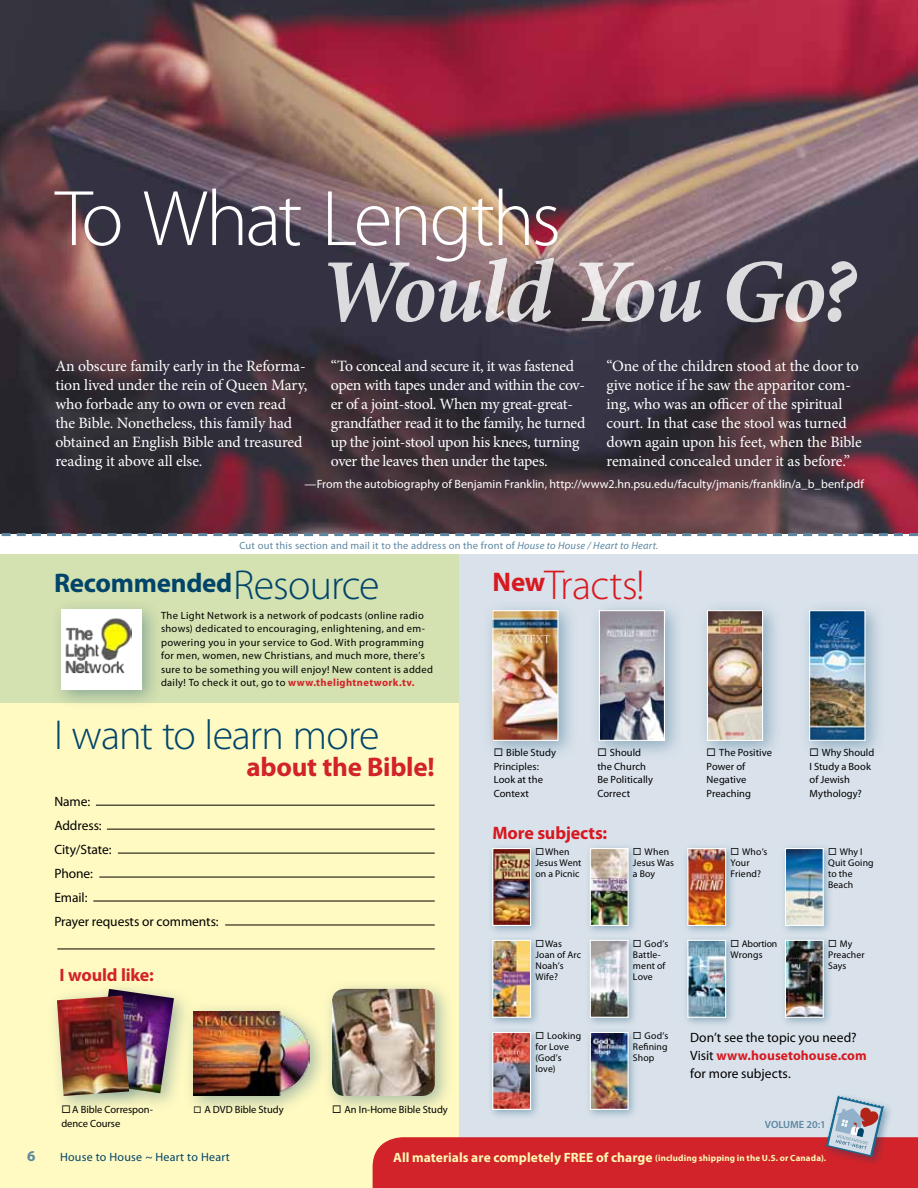
<style>
.page{position:relative;width:918px;height:1188px;background:#fff}
.page>*{position:absolute;margin:0;border:0;box-sizing:border-box;transform-origin:0 0}
.t1{font:italic 700 90px "Minion Pro";letter-spacing:-.025em;color:#fff}
.t2{font:300 79.5px "Myriad Pro";letter-spacing:-.035em;color:#fff}
.t3{font:300 42px "Myriad Pro";letter-spacing:-.025em;color:#00446a}
.t4{font:300 42px "Myriad Pro";letter-spacing:-.015em;color:#d71920}
.t5{font:700 27px "Myriad Pro";letter-spacing:-.005em;color:#00446a}
.t6{font:700 27px "Myriad Pro";letter-spacing:-.01em;color:#d2232a}
.t7{font:700 27px "Myriad Pro";color:#d71920}
.t8{font:700 18px "Myriad Pro";letter-spacing:-.005em;color:#d71920}
.t9{font:700 18px "Myriad Pro";color:#d2232a}
.t10{font:15.75px/18.9px "Minion Pro";letter-spacing:-.015em;color:#fff}
.t11{font:700 15px "Myriad Pro";color:#5d87a1}
.t12{font:13.5px/24px "Myriad Pro";letter-spacing:-.005em;color:#000}
.t13{font:700 13.5px "Myriad Pro";letter-spacing:.005em;color:#fff9b4}
.t14{font:12px "Myriad Pro";color:#fff}
.t15{font:12px "Myriad Pro";letter-spacing:.02em;color:#00446a}
.t16{font:10.5px/13.5px "Myriad Pro";letter-spacing:.025em;color:#000}
.t17{font:10.5px/13.5px "Myriad Pro";letter-spacing:.005em;color:#000}
.t18{font:10.5px "Myriad Pro";letter-spacing:.02em;color:#5d87a1}
.t19{font:10.5px/13.5px "Myriad Pro";letter-spacing:-.005em;color:#000}
.t20{font:600 10.5px "Myriad Pro";color:#5d87a1}
.t21{font:9.75px/10.8px "Myriad Pro";letter-spacing:.015em;color:#000}
.t22{font:9.75px/10.8px "Myriad Pro";letter-spacing:-.005em;color:#000}
.t23{font:700 9px "Myriad Pro";letter-spacing:.015em;color:#fff9b4}
.s1{font-style:italic}
.s2{font-weight:300;font-size:42px}
.s3{font-weight:700;color:#d2232a}
.s4{font-weight:700;color:#d71920}
.s5{font-size:13.5px}
</style>
<div class="page">
<img style="left:0;top:0;width:918px;height:533px">
<div style="left:0;top:536px;width:459px;height:652px;background:#fffac2"></div>
<div style="left:0;top:535px;width:459px;height:168px;background:#d4e1b0"></div>
<div style="left:459px;top:535px;width:459px;height:653px;background:#d9e2eb"></div>
<div style="left:0;top:535px;width:918px;height:19px;background:#fff"></div>
<div style="left:487px;top:843px;width:54px;height:93px;background:#00446a;opacity:.34"></div>
<img style="left:492px;top:847px;width:40px;height:80px">
<div style="left:487px;top:934px;width:54px;height:94px;background:#00446a;opacity:.34"></div>
<img style="left:492px;top:939px;width:40px;height:79px">
<div style="left:487px;top:1027px;width:54px;height:93px;background:#d5dfe8"></div>
<div style="left:584px;top:843px;width:55px;height:93px;background:#00446a;opacity:.34"></div>
<img style="left:589px;top:847px;width:40px;height:80px">
<div style="left:584px;top:934px;width:55px;height:94px;background:#00446a;opacity:.34"></div>
<svg style="left:589px;top:939px;width:40px;height:79px"></svg>
<div style="left:584px;top:1027px;width:55px;height:93px;background:#d6e0e9"></div>
<div style="left:682px;top:843px;width:55px;height:93px;background:#00446a;opacity:.34"></div>
<img style="left:687px;top:847px;width:40px;height:80px">
<div style="left:682px;top:934px;width:55px;height:94px;background:#00446a;opacity:.34"></div>
<img style="left:687px;top:939px;width:40px;height:79px">
<div style="left:780px;top:843px;width:54px;height:93px;background:#00446a;opacity:.34"></div>
<img style="left:784px;top:847px;width:40px;height:80px">
<div style="left:780px;top:934px;width:54px;height:94px;background:#00446a;opacity:.34"></div>
<img style="left:784px;top:939px;width:40px;height:79px">
<div style="left:482px;top:600px;width:96px;height:161px;background:#00446a;opacity:.34"></div>
<img style="left:494px;top:612px;width:63px;height:127px">
<div style="left:492px;top:610px;width:67px;height:131px;border:1px solid #fff"></div>
<div style="left:51px;top:599px;width:111px;height:111px;background:#00446a;opacity:.34"></div>
<div style="left:61px;top:610px;width:81px;height:80px;background:#fff"></div>
<img style="left:65px;top:618px;width:66px;height:56px">
<div style="left:588px;top:600px;width:97px;height:161px;background:#00446a;opacity:.34"></div>
<img style="left:601px;top:612px;width:62px;height:127px">
<div style="left:599px;top:610px;width:66px;height:131px;border:1px solid #fff"></div>
<div style="left:696px;top:600px;width:87px;height:161px;background:#00446a;opacity:.34"></div>
<img style="left:709px;top:612px;width:52px;height:127px">
<div style="left:707px;top:610px;width:56px;height:131px;border:1px solid #fff"></div>
<div style="left:799px;top:600px;width:87px;height:161px;background:#00446a;opacity:.34"></div>
<img style="left:811px;top:612px;width:53px;height:127px">
<div style="left:809px;top:610px;width:57px;height:131px;border:1px solid #fff"></div>
<hr style="left:99px;top:877px;width:336px;height:1px;background:#000">
<hr style="left:96px;top:805px;width:339px;height:1px;background:#000">
<hr style="left:57px;top:949px;width:378px;height:1px;background:#000">
<hr style="left:107px;top:829px;width:328px;height:1px;background:#000">
<hr style="left:93px;top:901px;width:342px;height:1px;background:#000">
<hr style="left:225px;top:925px;width:210px;height:1px;background:#000">
<hr style="left:118px;top:853px;width:317px;height:1px;background:#000">
<div style="left:86px;top:979px;width:107px;height:133px;background:#00446a;opacity:.34"></div>
<img style="left:149px;top:989px;width:25px;height:104px">
<div style="left:47px;top:986px;width:102px;height:129px;background:#00446a;opacity:.34"></div>
<img style="left:57px;top:996px;width:72px;height:100px">
<div style="left:183px;top:1001px;width:146px;height:115px;background:#00446a;opacity:.34"></div>
<img style="left:193px;top:1012px;width:117px;height:84px">
<div style="left:322px;top:978px;width:133px;height:138px;background:#00446a;opacity:.34"></div>
<img style="left:332px;top:989px;width:103px;height:107px">
<svg style="left:373px;top:1031px;width:545px;height:157px"></svg>
<svg style="left:0;top:533px;width:918px;height:3px"></svg>
<h2 class="t2" style="left:55px;top:171px;width:507px">To What Lengths</h2>
<h1 class="t1" style="left:318px;top:228px;width:538px">Would You Go?</h1>
<p class="t10" style="left:55px;top:357px;width:254px">An obscure family early in the Reforma&shy;tion lived under the rein of Queen Mary, who forbade any to own or even read the Bible. Nonetheless, this family had obtained an English Bible and treasured reading it above all else.</p>
<p class="t10" style="left:331px;top:357px;width:256px">“To conceal and secure it, it was fastened open with tapes under and within the cov&shy;er of a joint-stool. When my great-great&shy;grandfather read it to the family, he turned up the joint-stool upon his knees, turning over the leaves then under the tapes.</p>
<p class="t10" style="left:606px;top:357px;width:257px">“One of the children stood at the door to give notice if he saw the apparitor com&shy;ing, who was an officer of the spiritual court. In that case the stool was turned down again upon his feet, when the Bible remained concealed under it as before.”</p>
<p class="t14" style="left:304px;top:477px;width:561px">—From the autobiography of Benjamin Franklin, http://www2.hn.psu.edu/faculty/jmanis/franklin/a_b_benf.pdf</p>
<p class="t18" style="left:239px;top:539px;width:420px">Cut out this section and mail it to the address on the front of <span class="s1">House to House / Heart to Heart.</span></p>
<h3 class="t5" style="left:54px;top:565px;width:327px">Recommended<span class="s2">Resource</span></h3>
<p class="t16" style="left:161px;top:608px;width:274px">The Light Network is a network of podcasts (online radio shows) dedicated to encouraging, enlightening, and em&shy;powering you in your service to God. With programming for men, women, new Christians, and much more, there’s sure to be something you will enjoy! New content is added daily! To check it out, go to <span class="s3">www.thelightnetwork.tv.</span></p>
<h3 class="t3" style="left:54px;top:710px;width:327px">I want to learn more</h3>
<h3 class="t6" style="left:247px;top:749px;width:190px">about the Bible!</h3>
<p class="t12" style="left:54px;top:789px;width:166px">Name:<br>Address:<br>City/State:<br>Phone:<br>Email:<br>Prayer requests or comments:</p>
<p class="t9" style="left:60px;top:963px;width:96px">I would like:</p>
<p class="t19" style="left:61px;top:1103px;width:93px">◻ A Bible Correspon&shy;dence Course</p>
<p class="t19" style="left:193px;top:1103px;width:92px">◻ A DVD Bible Study</p>
<p class="t19" style="left:332px;top:1103px;width:117px">◻ An In-Home Bible Study</p>
<h3 class="t4" style="left:544px;top:560px;width:102px">Tracts!</h3>
<h3 class="t7" style="left:493px;top:564px;width:54px">New</h3>
<p class="t16" style="left:494px;top:746px;width:64px">◻ Bible Study<br>Principles:<br>Look at the<br>Context</p>
<p class="t17" style="left:597px;top:746px;width:57px">◻ Should the Church<br>Be Politically<br>Correct</p>
<p class="t17" style="left:707px;top:746px;width:67px">◻ The Positive<br>Power of<br>Negative<br>Preaching</p>
<p class="t17" style="left:810px;top:746px;width:66px">◻ Why Should<br>I Study a Book of Jewish<br>Mythology?</p>
<p class="t8" style="left:492px;top:822px;width:116px">More subjects:</p>
<p class="t21" style="left:535px;top:847px;width:48px">◻When<br>Jesus Went on a Picnic</p>
<p class="t21" style="left:633px;top:847px;width:43px">◻ When<br>Jesus Was a Boy</p>
<p class="t21" style="left:731px;top:847px;width:38px">◻ Who’s<br>Your<br>Friend?</p>
<p class="t21" style="left:828px;top:847px;width:47px">◻ Why I<br>Quit Going to the<br>Beach</p>
<p class="t21" style="left:535px;top:938px;width:47px">◻Was<br>Joan of Arc<br>Noah’s<br>Wife?</p>
<p class="t21" style="left:633px;top:938px;width:37px">◻ God’s<br>Battle&shy;ment of<br>Love</p>
<p class="t22" style="left:731px;top:938px;width:48px">◻ Abortion<br>Wrongs</p>
<p class="t21" style="left:828px;top:938px;width:38px">◻ My<br>Preacher<br>Says</p>
<p class="t21" style="left:535px;top:1031px;width:47px">◻ Looking for Love (God’s love)</p>
<p class="t21" style="left:633px;top:1031px;width:37px;text-align:justify">◻ God’s Refining Shop</p>
<p class="t12" style="left:690px;top:1028px;width:178px;line-height:18px">Don’t see the topic you need?<br>Visit <span class="s4">www.housetohouse.com </span>for more subjects.</p>
<p class="t20" style="left:765px;top:1118px;width:63px">VOLUME 20:1</p>
<p class="t11" style="left:27px;top:1146px;width:10px">6</p>
<p class="t15" style="left:60px;top:1150px;width:171px">House to House ~ Heart to Heart</p>
<p class="t13" style="left:393px;top:1148px;width:179px">All materials are completely FREE</p>
<p class="t23" style="left:596px;top:1152px;width:232px"><span class="s5">of charge</span> (including shipping in the U.S. or Canada).</p>
</div>
